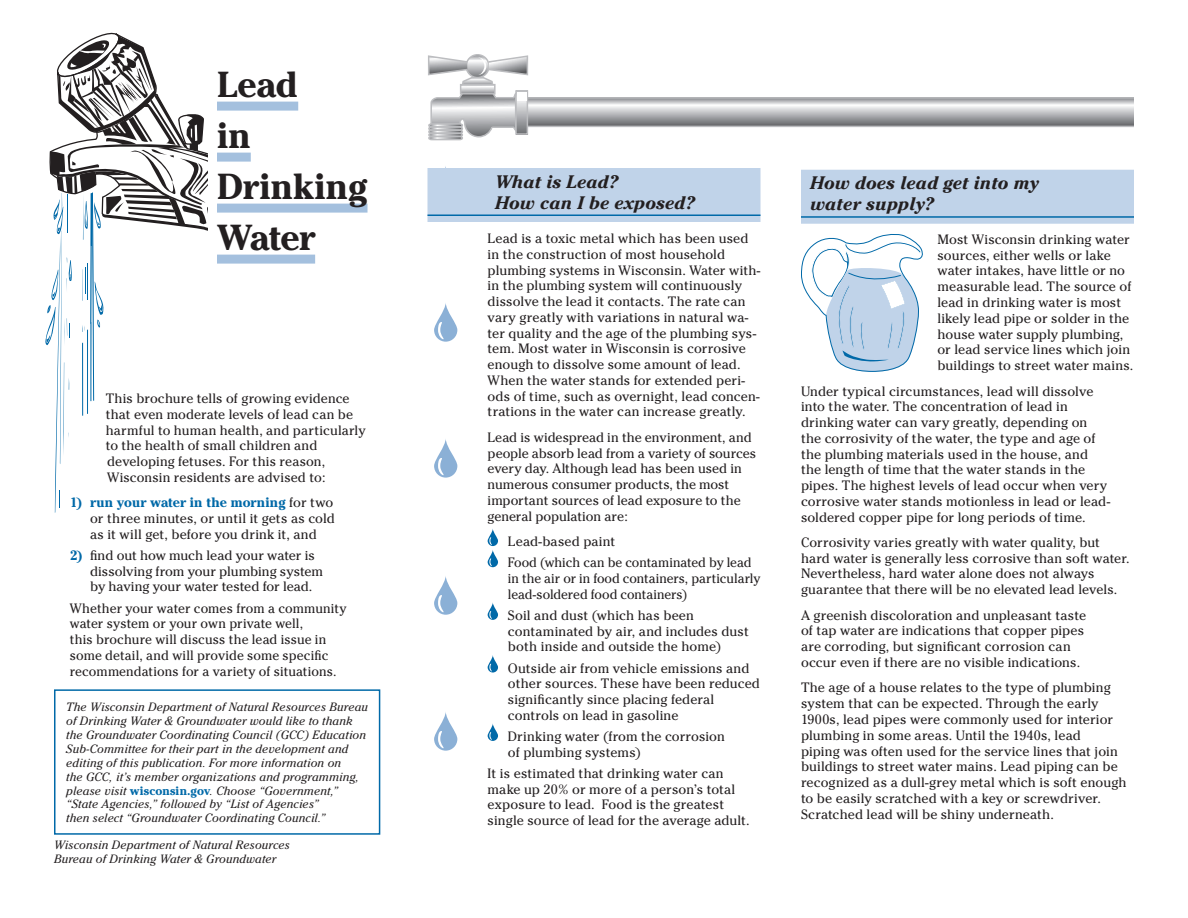
<style>
.page{position:relative;width:1188px;height:918px;background:#fff}
.page>*{position:absolute;margin:0;border:0;box-sizing:border-box;transform-origin:0 0}
.t1{font:700 36px/51px "Cheltenham";color:#231f20}
.t2{font:italic 700 18px/21px "Cheltenham";color:#231f20}
.t3{font:13.5px/15.8px "Cheltenham";letter-spacing:.005em;color:#231f20}
.t4{font:13.5px/15.8px "Cheltenham";letter-spacing:.005em;color:#231f20;scale:.96 1}
.t5{font:italic 12px/14px "Cheltenham";letter-spacing:.01em;color:#231f20}
.s1{font-weight:700;color:#0069a8}
.s2{font-weight:700;font-style:normal;color:#0069a8}
</style>
<div class="page">
<div style="left:217px;top:102px;width:81px;height:9px;background:#a4c0de"></div>
<div style="left:217px;top:153px;width:34px;height:9px;background:#a4c0de"></div>
<div style="left:217px;top:204px;width:151px;height:9px;background:#a4c0de"></div>
<div style="left:217px;top:255px;width:98px;height:9px;background:#a4c0de"></div>
<svg style="left:45px;top:32px;width:163px;height:481px"></svg>
<svg style="left:428px;top:54px;width:706px;height:87px"></svg>
<svg style="left:434px;top:302px;width:23px;height:40px"></svg>
<svg style="left:438px;top:322px;width:7px;height:17px"></svg>
<svg style="left:434px;top:438px;width:23px;height:40px"></svg>
<svg style="left:438px;top:458px;width:7px;height:17px"></svg>
<svg style="left:434px;top:575px;width:23px;height:40px"></svg>
<svg style="left:438px;top:595px;width:7px;height:17px"></svg>
<svg style="left:434px;top:711px;width:23px;height:40px"></svg>
<svg style="left:438px;top:731px;width:7px;height:17px"></svg>
<div style="left:428px;top:168px;width:332px;height:54px;background:#c0d3e9"></div>
<hr style="left:428px;top:214px;width:332px;height:2px;background:#0069a8">
<div style="left:801px;top:170px;width:333px;height:54px;background:#c0d3e9"></div>
<hr style="left:801px;top:216px;width:333px;height:2px;background:#0069a8">
<svg style="left:801px;top:234px;width:122px;height:138px"></svg>
<svg style="left:488px;top:528px;width:10px;height:18px"></svg>
<svg style="left:489px;top:537px;width:4px;height:8px"></svg>
<svg style="left:488px;top:550px;width:10px;height:17px"></svg>
<svg style="left:489px;top:558px;width:4px;height:8px"></svg>
<svg style="left:488px;top:602px;width:10px;height:18px"></svg>
<svg style="left:489px;top:611px;width:4px;height:8px"></svg>
<svg style="left:488px;top:655px;width:10px;height:18px"></svg>
<svg style="left:489px;top:664px;width:4px;height:7px"></svg>
<svg style="left:488px;top:723px;width:10px;height:18px"></svg>
<svg style="left:489px;top:732px;width:4px;height:8px"></svg>
<div style="left:54px;top:689px;width:326px;height:146px;border:2px solid #0069a8"></div>
<h1 class="t1" style="left:217px;top:59px;width:152px">Lead<br>in<br>Drinking<br>Water</h1>
<p class="t3" style="left:106px;top:391px;width:261px">This brochure tells of growing evidence that even moderate levels of lead can be harmful to human health, and particularly to the health of small children and developing fetuses. For this reason, Wisconsin residents are advised to:</p>
<p class="t3" style="left:90px;top:495px;width:246px;text-indent:-20px"><span class="s1">1) run your water in the morning</span> for two or three minutes, or until it gets as cold as it will get, before you drink it, and</p>
<p class="t3" style="left:90px;top:547px;width:235px;text-indent:-20px"><span class="s1">2)</span> find out how much lead your water is dissolving from your plumbing system by having your water tested for lead.</p>
<p class="t3" style="left:70px;top:600px;width:278px">Whether your water comes from a community water system or your own private well,<br>this brochure will discuss the lead issue in some detail, and will provide some specific recommendations for a variety of situations.</p>
<p class="t5" style="left:66px;top:700px;width:303px">The Wisconsin Department of Natural Resources Bureau of Drinking Water &amp; Groundwater would like to thank the Groundwater Coordinating Council (GCC) Education Sub-Committee for their part in the development and editing of this publication. For more information on<br>the GCC, it’s member organizations and programming, please visit <span class="s2">wisconsin.gov</span>. Choose “Government,” “State Agencies,” followed by “List of Agencies”<br>then select “Groundwater Coordinating Council.”</p>
<p class="t5" style="left:54px;top:838px;width:238px">Wisconsin Department of Natural Resources<br>Bureau of Drinking Water &amp; Groundwater</p>
<h2 class="t2" style="left:495px;top:171px;width:201px">What is Lead?<br>How can I be exposed?</h2>
<h2 class="t2" style="left:810px;top:173px;width:230px">How does lead get into my water supply?</h2>
<p class="t3" style="left:938px;top:232px;width:197px">Most Wisconsin drinking water sources, either wells or lake water intakes, have little or no measurable lead. The source of lead in drinking water is most likely lead pipe or solder in the house water supply plumbing, or lead service lines which join buildings to street water mains.</p>
<p class="t3" style="left:801px;top:383px;width:311px">Under typical circumstances, lead will dissolve into the water. The concentration of lead in drinking water can vary greatly, depending on the corrosivity of the water, the type and age of the plumbing materials used in the house, and the length of time that the water stands in the pipes. The highest levels of lead occur when very corrosive water stands motionless in lead or lead&shy;soldered copper pipe for long periods of time.</p>
<p class="t3" style="left:801px;top:535px;width:330px">Corrosivity varies greatly with water quality, but hard water is generally less corrosive than soft water.<br>Nevertheless, hard water alone does not always guarantee that there will be no elevated lead levels.</p>
<p class="t3" style="left:801px;top:607px;width:287px">A greenish discoloration and unpleasant taste of tap water are indications that copper pipes are corroding, but significant corrosion can occur even if there are no visible indications.</p>
<p class="t3" style="left:801px;top:680px;width:327px">The age of a house relates to the type of plumbing system that can be expected. Through the early 1900s, lead pipes were commonly used for interior plumbing in some areas. Until the 1940s, lead<br>piping was often used for the service lines that join buildings to street water mains. Lead piping can be recognized as a dull-grey metal which is soft enough to be easily scratched with a key or screwdriver.<br>Scratched lead will be shiny underneath.</p>
<p class="t3" style="left:488px;top:231px;width:274px">Lead is a toxic metal which has been used in the construction of most household plumbing systems in Wisconsin. Water with&shy;in the plumbing system will continuously dissolve the lead it contacts. The rate can vary greatly with variations in natural wa&shy;ter quality and the age of the plumbing sys&shy;tem. Most water in Wisconsin is corrosive enough to dissolve some amount of lead.<br>When the water stands for extended peri&shy;ods of time, such as overnight, lead concen&shy;trations in the water can increase greatly.</p>
<p class="t3" style="left:488px;top:429px;width:270px">Lead is widespread in the environment, and people absorb lead from a variety of sources every day. Although lead has been used in numerous consumer products, the most important sources of lead exposure to the general population are:</p>
<p class="t3" style="left:508px;top:531px;width:245px;line-height:21.1px">Lead-based paint<br>Food (which can be contaminated by lead</p>
<p class="t4" style="left:508px;top:571px;width:265px">in the air or in food containers, particularly lead-soldered food containers)</p>
<p class="t3" style="left:508px;top:607px;width:243px">Soil and dust (which has been contaminated by air, and includes dust both inside and outside the home)</p>
<p class="t3" style="left:508px;top:660px;width:254px">Outside air from vehicle emissions and other sources. These have been reduced significantly since placing federal controls on lead in gasoline</p>
<p class="t3" style="left:508px;top:728px;width:219px">Drinking water (from the corrosion of plumbing systems)</p>
<p class="t3" style="left:488px;top:765px;width:264px">It is estimated that drinking water can make up 20% or more of a person’s total exposure to lead. Food is the greatest single source of lead for the average adult.</p>
</div>
